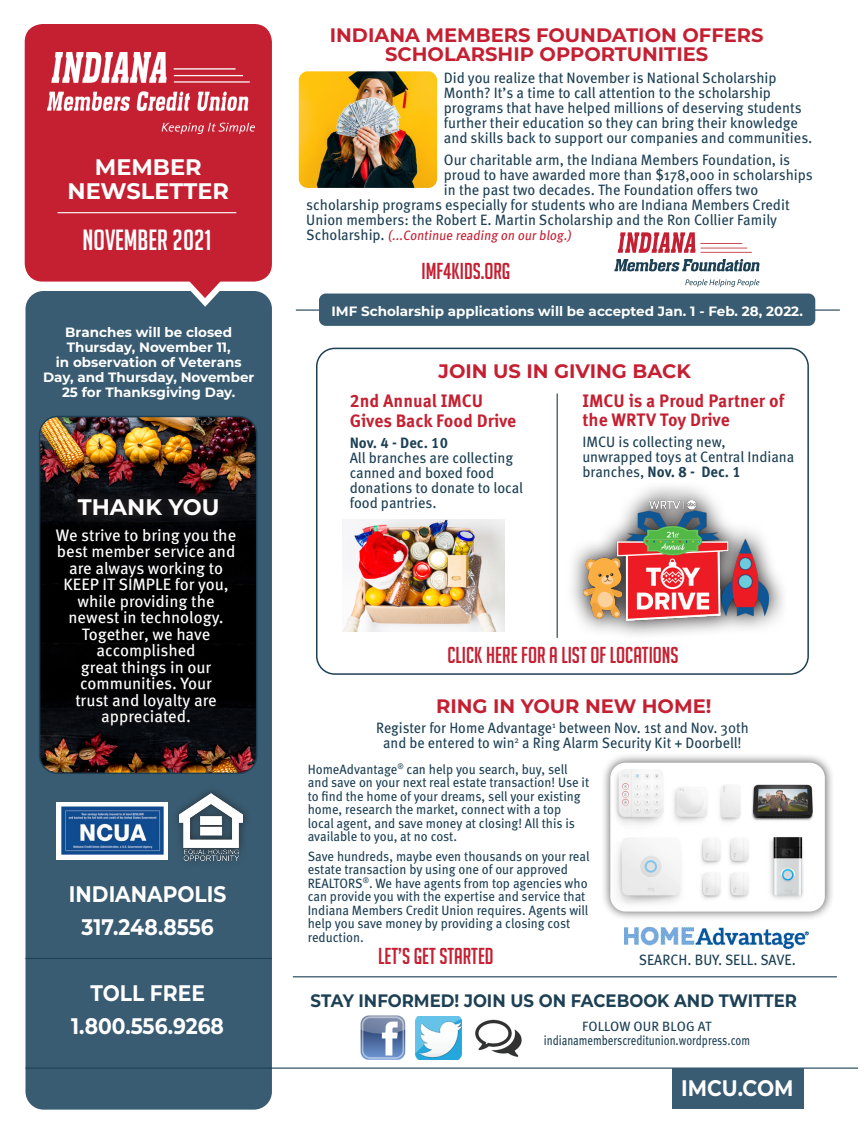
<style>
.page{position:relative;width:864px;height:1134px;background:#fff}
.page>*{position:absolute;margin:0;border:0;box-sizing:border-box;transform-origin:0 0}
.t1{font:28.5px "Big Noodle Titling";color:#fff}
.t2{font:22.5px "Big Noodle Titling";color:#c42032}
.t3{font:700 22.5px "Montserrat";color:#fff;scale:.9 1}
.t4{font:700 22.5px "Montserrat";color:#fff}
.t5{font:700 19.5px/19.5px "Montserrat";color:#c42032;text-align:center}
.t6{font:700 18px/19.5px "Meta Correspondence Pro";color:#c42032;scale:.96 1}
.t7{font:700 18px "Montserrat";color:#1d4054;scale:.92 1}
.t8{font:16.5px/16.5px "Meta OT";color:#fff;text-align:center}
.t9{font:15px/15px "Meta OT";color:#1d4054;scale:.96 1}
.t10{font:15px "Meta OT";color:#1d4054;scale:.94 1}
.t11{font:700 15px "Meta Correspondence Pro";color:#1d4054;scale:.96 1}
.t12{font:13.5px/13.5px "Meta OT";color:#1d4054;scale:.94 1}
.t13{font:700 13.5px/15px "Montserrat";color:#fff;text-align:center}
.t14{font:13.5px "Meta OT";color:#c42032;scale:.95 1}
.t15{font:13.5px "Meta OT";color:#1d4054;scale:.8 1}
.t16{font:13.5px "Meta OT";color:#1d4054}
.s1{font-size:15px;color:#1d4054}
.s2{font-family:"Meta Correspondence Pro";font-weight:700}
</style>
<div class="page">
<div style="left:316px;top:348px;width:493px;height:327px;border:2px solid #1d4054;border-radius:18px"></div>
<div style="left:26px;top:291px;width:246px;height:819px;background:#395c72;border-radius:18px"></div>
<div style="left:25px;top:24px;width:247px;height:258px;background:#c42032;border-radius:18px"></div>
<hr style="left:26px;top:958px;width:246px;height:1px;background:#1d4054">
<hr style="left:26px;top:1068px;width:832px;height:1px;background:#1d4054">
<svg style="left:56px;top:802px;width:112px;height:57px;background:#e9eef4"></svg>
<img style="left:61px;top:807px;width:102px;height:47px">
<svg style="left:188px;top:281px;width:34px;height:26px"></svg>
<hr style="left:58px;top:212px;width:178px;height:1px;background:#fff">
<div style="left:672px;top:1068px;width:131px;height:40px;background:#395c72"></div>
<img style="left:47px;top:53px;width:208px;height:80px">
<hr style="left:293px;top:976px;width:544px;height:1px;background:#1d4054">
<img style="left:360px;top:1015px;width:46px;height:45px">
<img style="left:415px;top:1016px;width:46px;height:43px">
<img style="left:475px;top:1019px;width:47px;height:38px">
<img style="left:180px;top:794px;width:63px;height:66px">
<hr style="left:296px;top:310px;width:544px;height:1px;background:#1d4054">
<div style="left:319px;top:294px;width:496px;height:32px;background:#395c72;border-radius:7px"></div>
<img style="left:299px;top:71px;width:138px;height:117px">
<svg style="left:685px;top:279px;width:74px;height:8px"></svg>
<svg style="left:614px;top:259px;width:146px;height:12px"></svg>
<hr style="left:700px;top:243px;width:42px;height:1px;background:#c41f32">
<hr style="left:700px;top:248px;width:47px;height:1px;background:#c41f32">
<hr style="left:700px;top:252px;width:52px;height:1px;background:#c41f32">
<svg style="left:618px;top:232px;width:78px;height:21px"></svg>
<img style="left:42px;top:416px;width:215px;height:355px">
<div style="left:39px;top:416px;width:218px;height:358px;border:2px solid #1d4054;border-radius:18px"></div>
<svg style="left:65px;top:487px;width:166px;height:41px;background:#111013"></svg>
<svg style="left:56px;top:529px;width:179px;height:197px;background:#060607"></svg>
<div style="left:601px;top:753px;width:233px;height:168px;background:#231f20;opacity:.75"></div>
<img style="left:610px;top:763px;width:215px;height:149px">
<img style="left:624px;top:927px;width:184px;height:21px">
<img style="left:343px;top:520px;width:161px;height:111px">
<hr style="left:557px;top:394px;width:1px;height:244px;background:#1d4054">
<svg style="left:572px;top:486px;width:211px;height:149px"></svg>
<img style="left:584px;top:501px;width:185px;height:120px">
<p class="t4" style="left:95px;top:151px;width:108px">MEMBER</p>
<p class="t4" style="left:68px;top:175px;width:163px">NEWSLETTER</p>
<p class="t1" style="left:83px;top:225px;width:130px">NOVEMBER 2021</p>
<p class="t13" style="left:65px;top:324px;width:168px">Branches will be closed</p>
<p class="t13" style="left:67px;top:339px;width:166px">Thursday, November 11,</p>
<p class="t13" style="left:43px;top:354px;width:213px">in observation of Veterans<br>Day, and Thursday, November<br>25 for Thanksgiving Day.</p>
<p class="t4" style="left:78px;top:491px;width:143px">THANK YOU</p>
<p class="t8" style="left:56px;top:527px;width:182px">We strive to bring you the best member service and are always working to<br>KEEP IT SIMPLE for you,</p>
<p class="t8" style="left:68px;top:593px;width:157px">while providing the newest in technology.<br>Together, we have accomplished<br>great things in our communities. Your trust and loyalty are appreciated.</p>
<p class="t3" style="left:69px;top:878px;width:176px">INDIANAPOLIS</p>
<p class="t3" style="left:82px;top:911px;width:148px">317.248.8556</p>
<p class="t3" style="left:90px;top:977px;width:129px">TOLL FREE</p>
<p class="t3" style="left:71px;top:1010px;width:171px">1.800.556.9268</p>
<p class="t5" style="left:330px;top:24px;width:435px">INDIANA MEMBERS FOUNDATION OFFERS<br>SCHOLARSHIP OPPORTUNITIES</p>
<p class="t9" style="left:444px;top:70px;width:386px">Did you realize that November is National Scholarship Month? It’s a time to call attention to the scholarship programs that have helped millions of deserving students further their education so they can bring their knowledge and skills back to support our companies and communities.</p>
<p class="t9" style="left:444px;top:153px;width:362px">Our charitable arm, the Indiana Members Foundation, is</p>
<p class="t9" style="left:444px;top:168px;width:386px">proud to have awarded more than $178,000 in scholarships</p>
<p class="t9" style="left:444px;top:183px;width:329px">in the past two decades. The Foundation offers two</p>
<p class="t9" style="left:306px;top:198px;width:505px">scholarship programs especially for students who are Indiana Members Credit</p>
<p class="t9" style="left:306px;top:213px;width:492px">Union members: the Robert E. Martin Scholarship and the Ron Collier Family</p>
<p class="t14" style="left:306px;top:227px;width:280px"><span class="s1">S c h o l a rs h i p .</span> (...Continue reading on our blog.)</p>
<p class="t2" style="left:421px;top:259px;width:90px">IMF4KIDS.ORG</p>
<p class="t13" style="left:331px;top:303px;width:473px">IMF Scholarship applications will be accepted Jan. 1 - Feb. 28, 2022.</p>
<p class="t5" style="left:439px;top:360px;width:254px">JOIN US IN GIVING BACK</p>
<p class="t6" style="left:350px;top:390px;width:140px">2nd Annual IMCU</p>
<p class="t6" style="left:350px;top:410px;width:175px">Gives Back Food Drive</p>
<p class="t11" style="left:350px;top:431px;width:104px">Nov. 4 - Dec. 10</p>
<p class="t9" style="left:350px;top:450px;width:182px">All branches are collecting canned and boxed food donations to donate to local food pantries.</p>
<p class="t6" style="left:582px;top:390px;width:212px">IMCU is a Proud Partner of the WRTV Toy Drive</p>
<p class="t9" style="left:582px;top:435px;width:222px">IMCU is collecting new, unwrapped toys at Central Indiana branches, <span class="s2">Nov. 8 - Dec. 1</span></p>
<p class="t2" style="left:447px;top:643px;width:233px">CLICK HERE FOR A LIST OF LOCATIONS</p>
<p class="t5" style="left:436px;top:695px;width:277px">RING IN YOUR NEW HOME!</p>
<p class="t10" style="left:376px;top:718px;width:398px">Register for Home Advantage<sup>1</sup> between Nov. 1st and Nov. 30th</p>
<p class="t10" style="left:383px;top:733px;width:383px">and be entered to win<sup>2</sup> a Ring Alarm Security Kit + Doorbell!</p>
<p class="t12" style="left:308px;top:762px;width:301px">HomeAdvantage<sup>®</sup> can help you search, buy, sell and save on your next real estate transaction! Use it to find the home of your dreams, sell your existing home, research the market, connect with a top local agent, and save money at closing! All this is available to you, at no cost.</p>
<p class="t12" style="left:308px;top:849px;width:301px">Save hundreds, maybe even thousands on your real estate transaction by using one of our approved REALTORS<sup>®</sup>. We have agents from top agencies who can provide you with the expertise and service that Indiana Members Credit Union requires. Agents will help you save money by providing a closing cost reduction.</p>
<p class="t2" style="left:378px;top:944px;width:117px">LET’S GET STARTED</p>
<p class="t10" style="left:639px;top:951px;width:168px">SEARCH. BUY. SELL. SAVE.</p>
<p class="t7" style="left:311px;top:988px;width:530px">STAY INFORMED! JOIN US ON FACEBOOK AND TWITTER</p>
<p class="t16" style="left:582px;top:1018px;width:131px">FOLLOW OUR BLOG AT</p>
<p class="t15" style="left:544px;top:1032px;width:259px">indianamemberscreditunion.wordpress.com</p>
<p class="t3" style="left:681px;top:1072px;width:126px">IMCU.COM</p>
</div>
